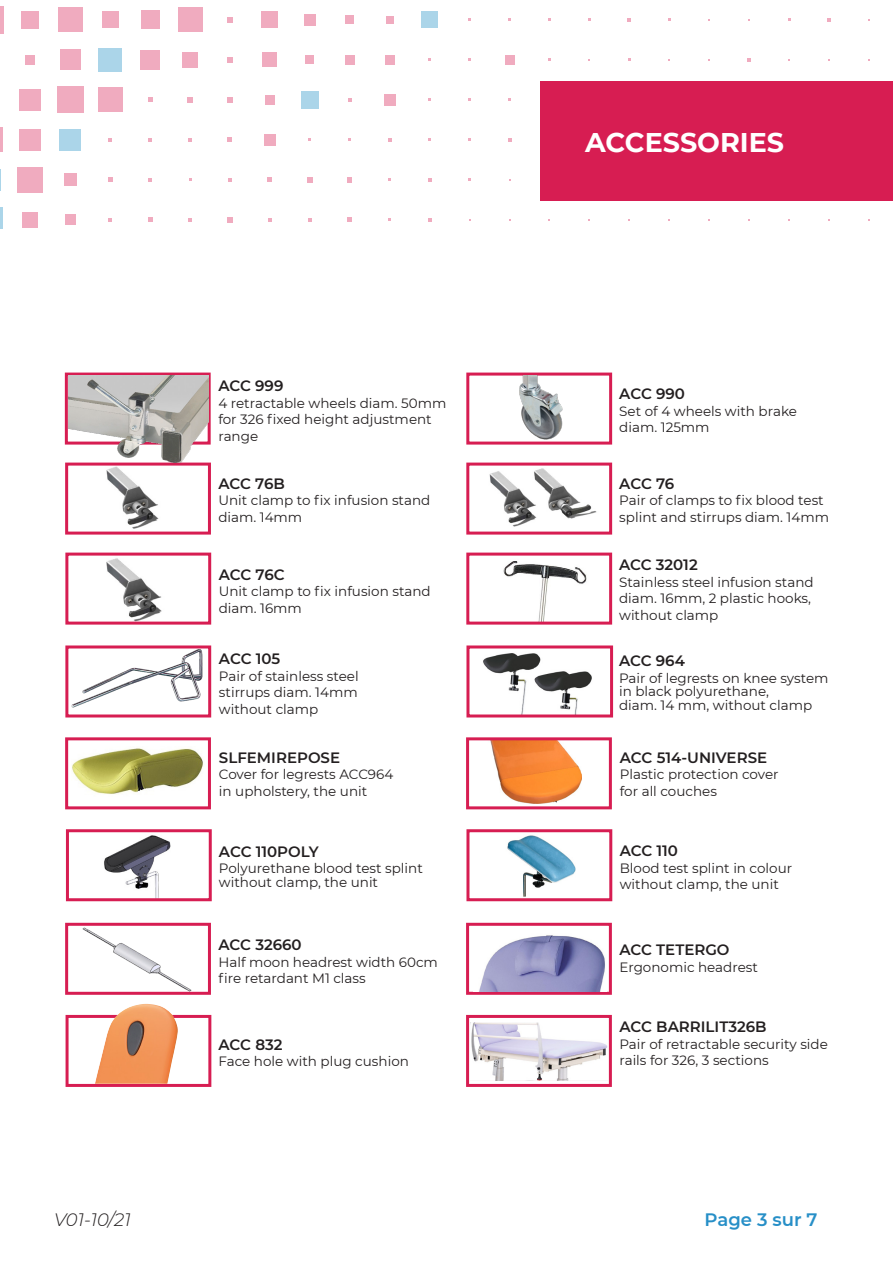
<style>
.page{position:relative;width:893px;height:1263px;background:#fff}
.page>*{position:absolute;margin:0;border:0;box-sizing:border-box;transform-origin:0 0}
.t1{font:700 27px "Montserrat";color:#fff}
.t2{font:italic 300 18px "Montserrat";color:#231f20}
.t3{font:600 18px "Montserrat";color:#278fc7}
.t4{font:600 15px "Montserrat";color:#231f20}
.t5{font:13.5px "Montserrat";color:#231f20}
</style>
<div class="page">
<hr style="left:0;top:208px;width:2px;height:21px;background:#1c8ec4">
<svg style="left:0;top:169px;width:1px;height:22px"></svg>
<hr style="left:0;top:127px;width:3px;height:25px;background:#d71d52">
<hr style="left:0;top:6px;width:4px;height:28px;background:#f0abbf">
<div style="left:22px;top:212px;width:16px;height:16px;background:#f0abbf"></div>
<div style="left:18px;top:167px;width:25px;height:25px;background:#f0abbf"></div>
<div style="left:20px;top:129px;width:21px;height:21px;background:#f0abbf"></div>
<div style="left:20px;top:89px;width:21px;height:22px;background:#f0abbf"></div>
<div style="left:25px;top:55px;width:10px;height:10px;background:#f0abbf"></div>
<div style="left:21px;top:11px;width:18px;height:18px;background:#f0abbf"></div>
<div style="left:65px;top:215px;width:10px;height:10px;background:#f0abbf"></div>
<div style="left:64px;top:174px;width:12px;height:12px;background:#f0abbf"></div>
<div style="left:59px;top:129px;width:22px;height:22px;background:#abd5e9"></div>
<div style="left:57px;top:87px;width:26px;height:26px;background:#f0abbf"></div>
<div style="left:60px;top:50px;width:20px;height:20px;background:#f0abbf"></div>
<div style="left:58px;top:8px;width:24px;height:24px;background:#f0abbf"></div>
<svg style="left:108px;top:218px;width:4px;height:4px"></svg>
<svg style="left:108px;top:177px;width:4px;height:5px"></svg>
<svg style="left:108px;top:138px;width:4px;height:4px"></svg>
<div style="left:98px;top:87px;width:25px;height:25px;background:#f0abbf"></div>
<div style="left:98px;top:48px;width:24px;height:24px;background:#abd5e9"></div>
<div style="left:102px;top:12px;width:16px;height:16px;background:#f0abbf"></div>
<svg style="left:148px;top:217px;width:4px;height:5px"></svg>
<svg style="left:148px;top:178px;width:4px;height:4px"></svg>
<svg style="left:148px;top:138px;width:4px;height:4px"></svg>
<svg style="left:148px;top:98px;width:4px;height:4px"></svg>
<div style="left:140px;top:50px;width:20px;height:20px;background:#f0abbf"></div>
<div style="left:141px;top:11px;width:18px;height:18px;background:#f0abbf"></div>
<svg style="left:188px;top:218px;width:4px;height:3px"></svg>
<svg style="left:188px;top:138px;width:4px;height:4px"></svg>
<svg style="left:187px;top:97px;width:6px;height:5px"></svg>
<div style="left:182px;top:52px;width:16px;height:16px;background:#f0abbf"></div>
<div style="left:178px;top:8px;width:24px;height:24px;background:#f0abbf"></div>
<svg style="left:227px;top:217px;width:5px;height:5px"></svg>
<svg style="left:228px;top:178px;width:4px;height:4px"></svg>
<svg style="left:228px;top:138px;width:4px;height:4px"></svg>
<svg style="left:227px;top:97px;width:6px;height:5px"></svg>
<svg style="left:227px;top:57px;width:5px;height:5px"></svg>
<svg style="left:227px;top:17px;width:6px;height:6px"></svg>
<svg style="left:268px;top:218px;width:4px;height:4px"></svg>
<svg style="left:268px;top:177px;width:4px;height:5px"></svg>
<div style="left:264px;top:134px;width:11px;height:11px;background:#f0abbf"></div>
<div style="left:265px;top:95px;width:9px;height:9px;background:#f0abbf"></div>
<div style="left:263px;top:53px;width:14px;height:14px;background:#f0abbf"></div>
<div style="left:262px;top:12px;width:16px;height:16px;background:#f0abbf"></div>
<svg style="left:308px;top:218px;width:4px;height:3px"></svg>
<svg style="left:307px;top:177px;width:5px;height:5px"></svg>
<div style="left:301px;top:91px;width:18px;height:18px;background:#abd5e9"></div>
<div style="left:306px;top:56px;width:8px;height:8px;background:#f0abbf"></div>
<div style="left:304px;top:14px;width:11px;height:11px;background:#f0abbf"></div>
<svg style="left:347px;top:217px;width:5px;height:5px"></svg>
<svg style="left:347px;top:177px;width:5px;height:5px"></svg>
<svg style="left:348px;top:98px;width:4px;height:4px"></svg>
<div style="left:345px;top:55px;width:9px;height:9px;background:#f0abbf"></div>
<div style="left:346px;top:16px;width:8px;height:8px;background:#f0abbf"></div>
<div style="left:384px;top:94px;width:11px;height:11px;background:#f0abbf"></div>
<div style="left:385px;top:55px;width:10px;height:10px;background:#f0abbf"></div>
<div style="left:386px;top:16px;width:8px;height:8px;background:#f0abbf"></div>
<svg style="left:428px;top:218px;width:4px;height:4px"></svg>
<div style="left:421px;top:12px;width:17px;height:16px;background:#abd5e9"></div>
<svg style="left:508px;top:138px;width:3px;height:4px"></svg>
<div style="left:505px;top:55px;width:9px;height:10px;background:#f0abbf"></div>
<svg style="left:628px;top:18px;width:3px;height:4px"></svg>
<svg style="left:827px;top:18px;width:4px;height:4px"></svg>
<div style="left:540px;top:81px;width:353px;height:119px;background:#d71d52"></div>
<img style="left:489px;top:468px;width:108px;height:59px">
<div style="left:466px;top:463px;width:146px;height:72px;border:3px solid #d71d52"></div>
<img style="left:106px;top:468px;width:53px;height:61px">
<div style="left:65px;top:463px;width:146px;height:72px;border:3px solid #d71d52"></div>
<div style="left:466px;top:373px;width:146px;height:72px;border:3px solid #d71d52"></div>
<div style="left:65px;top:373px;width:146px;height:72px;border:3px solid #d71d52"></div>
<img style="left:503px;top:561px;width:84px;height:60px">
<img style="left:78px;top:552px;width:111px;height:69px">
<div style="left:65px;top:553px;width:146px;height:72px;border:3px solid #d71d52"></div>
<div style="left:466px;top:553px;width:146px;height:72px;border:3px solid #d71d52"></div>
<img style="left:68px;top:376px;width:140px;height:92px">
<img style="left:503px;top:376px;width:73px;height:69px">
<img style="left:490px;top:741px;width:91px;height:63px">
<div style="left:65px;top:737px;width:146px;height:72px;border:3px solid #d71d52"></div>
<div style="left:466px;top:737px;width:146px;height:72px;border:3px solid #d71d52"></div>
<img style="left:72px;top:748px;width:131px;height:46px">
<div style="left:65px;top:923px;width:146px;height:72px;border:3px solid #d71d52"></div>
<img style="left:82px;top:927px;width:114px;height:68px">
<div style="left:66px;top:1015px;width:145px;height:72px;border:3px solid #d71d52"></div>
<div style="left:466px;top:923px;width:146px;height:72px;border:3px solid #d71d52"></div>
<div style="left:466px;top:1015px;width:146px;height:72px;border:3px solid #d71d52"></div>
<img style="left:474px;top:935px;width:133px;height:57px">
<img style="left:95px;top:1004px;width:83px;height:80px">
<img style="left:483px;top:653px;width:109px;height:60px">
<div style="left:466px;top:645px;width:147px;height:72px;border:3px solid #d71d52"></div>
<div style="left:65px;top:645px;width:146px;height:72px;border:3px solid #d71d52"></div>
<img style="left:71px;top:645px;width:132px;height:63px">
<img style="left:470px;top:1022px;width:138px;height:58px">
<img style="left:507px;top:835px;width:69px;height:62px">
<div style="left:466px;top:829px;width:146px;height:72px;border:3px solid #d71d52"></div>
<img style="left:104px;top:835px;width:67px;height:62px">
<div style="left:66px;top:829px;width:146px;height:72px;border:3px solid #d71d52"></div>
<p class="t4" style="left:218px;top:375px;width:67px">ACC 999</p>
<p class="t5" style="left:218px;top:393px;width:230px">4 retractable wheels diam. 50mm</p>
<p class="t5" style="left:218px;top:410px;width:215px">for 326 fixed height adjustment</p>
<p class="t5" style="left:218px;top:426px;width:41px">range</p>
<p class="t4" style="left:218px;top:473px;width:68px">ACC 76B</p>
<p class="t5" style="left:218px;top:491px;width:214px">Unit clamp to fix infusion stand</p>
<p class="t5" style="left:218px;top:508px;width:85px">diam. 14mm</p>
<p class="t4" style="left:219px;top:564px;width:67px">ACC 76C</p>
<p class="t5" style="left:219px;top:582px;width:214px">Unit clamp to fix infusion stand</p>
<p class="t5" style="left:219px;top:599px;width:85px">diam. 16mm</p>
<p class="t4" style="left:219px;top:648px;width:63px">ACC 105</p>
<p class="t5" style="left:219px;top:666px;width:141px">Pair of stainless steel</p>
<p class="t5" style="left:219px;top:683px;width:140px">stirrups diam. 14mm</p>
<p class="t5" style="left:219px;top:699px;width:101px">without clamp</p>
<p class="t4" style="left:219px;top:747px;width:123px">SLFEMIREPOSE</p>
<p class="t5" style="left:219px;top:765px;width:176px">Cover for legrests ACC964</p>
<p class="t5" style="left:219px;top:781px;width:150px">in upholstery, the unit</p>
<p class="t4" style="left:219px;top:841px;width:101px">ACC 110POLY</p>
<p class="t5" style="left:219px;top:859px;width:205px">Polyurethane blood test splint</p>
<p class="t5" style="left:219px;top:873px;width:161px">without clamp, the unit</p>
<p class="t4" style="left:219px;top:934px;width:85px">ACC 32660</p>
<p class="t5" style="left:219px;top:952px;width:221px">Half moon headrest width 60cm</p>
<p class="t5" style="left:219px;top:969px;width:149px">fire retardant M1 class</p>
<p class="t4" style="left:219px;top:1034px;width:65px">ACC 832</p>
<p class="t5" style="left:219px;top:1052px;width:192px">Face hole with plug cushion</p>
<p class="t1" style="left:585px;top:123px;width:200px">ACCESSORIES</p>
<p class="t4" style="left:619px;top:383px;width:67px">ACC 990</p>
<p class="t5" style="left:619px;top:402px;width:179px">Set of 4 wheels with brake</p>
<p class="t5" style="left:619px;top:418px;width:92px">diam. 125mm</p>
<p class="t4" style="left:619px;top:473px;width:57px">ACC 76</p>
<p class="t5" style="left:619px;top:491px;width:206px">Pair of clamps to fix blood test</p>
<p class="t5" style="left:619px;top:508px;width:211px">splint and stirrups diam. 14mm</p>
<p class="t4" style="left:619px;top:554px;width:80px">ACC 32012</p>
<p class="t5" style="left:619px;top:572px;width:196px">Stainless steel infusion stand</p>
<p class="t5" style="left:619px;top:589px;width:193px">diam. 16mm, 2 plastic hooks,</p>
<p class="t5" style="left:619px;top:605px;width:101px">without clamp</p>
<p class="t4" style="left:619px;top:650px;width:67px">ACC 964</p>
<p class="t5" style="left:619px;top:669px;width:211px">Pair of legrests on knee system</p>
<p class="t5" style="left:619px;top:682px;width:152px">in black polyurethane,</p>
<p class="t5" style="left:619px;top:696px;width:195px">diam. 14 mm, without clamp</p>
<p class="t4" style="left:620px;top:747px;width:149px">ACC 514-UNIVERSE</p>
<p class="t5" style="left:620px;top:765px;width:160px">Plastic protection cover</p>
<p class="t5" style="left:620px;top:781px;width:99px">for all couches</p>
<p class="t4" style="left:620px;top:840px;width:60px">ACC 110</p>
<p class="t5" style="left:620px;top:858px;width:174px">Blood test splint in colour</p>
<p class="t5" style="left:620px;top:875px;width:161px">without clamp, the unit</p>
<p class="t4" style="left:619px;top:939px;width:112px">ACC TETERGO</p>
<p class="t5" style="left:619px;top:957px;width:140px">Ergonomic headrest</p>
<p class="t4" style="left:619px;top:1016px;width:149px">ACC BARRILIT326B</p>
<p class="t5" style="left:619px;top:1035px;width:210px">Pair of retractable security side</p>
<p class="t5" style="left:619px;top:1051px;width:151px">rails for 326, 3 sections</p>
<h2 class="t2" style="left:54px;top:1208px;width:78px">V01-10/21</h2>
<h2 class="t3" style="left:705px;top:1207px;width:114px">Page 3 sur 7</h2>
</div>
